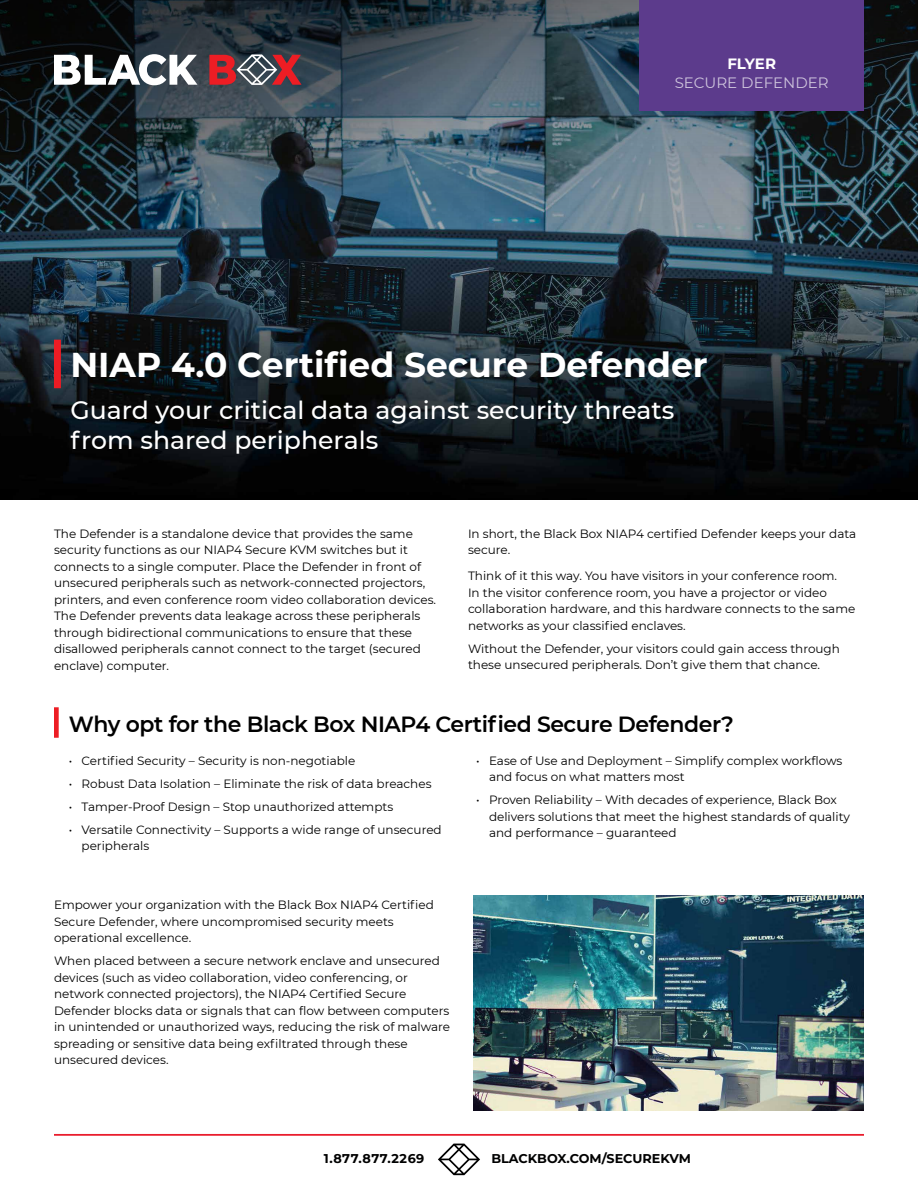
<style>
.page{position:relative;width:918px;height:1188px;background:#fff}
.page>*{position:absolute;margin:0;border:0;box-sizing:border-box;transform-origin:0 0}
.t1{font:700 34.5px "Montserrat";color:#fff}
.t2{font:500 25.05px/30.2px "Montserrat";color:#fff}
.t3{font:600 21.9px "Montserrat";letter-spacing:-.02em;color:#000}
.t4{font:15px "Montserrat";color:#fff}
.t5{font:700 15px "Montserrat";letter-spacing:-.005em;color:#fff}
.t6{font:700 12.75px "Montserrat";color:#000101}
.t7{font:700 12.75px "Montserrat";letter-spacing:.04em;color:#000101}
.t8{font:12px/16.5px "Montserrat";color:#000}
</style>
<div class="page">
<hr style="left:54px;top:1134px;width:810px;height:2px;background:#e91d2d">
<svg style="left:438px;top:1144px;width:42px;height:31px"></svg>
<img style="left:0;top:288px;width:918px;height:212px">
<img style="left:0;top:0;width:918px;height:288px">
<div style="left:639px;top:0;width:225px;height:111px;background:#5c3b8c"></div>
<div style="left:54px;top:340px;width:7px;height:48px;background:#ed1c24"></div>
<svg style="left:54px;top:54px;width:143px;height:31px"></svg>
<svg style="left:209px;top:54px;width:93px;height:31px;background:#904950"></svg>
<div style="left:54px;top:707px;width:5px;height:31px;background:#ed1d24"></div>
<img style="left:474px;top:896px;width:390px;height:214px">
<p class="t5" style="left:727px;top:53px;width:50px">FLYER</p>
<p class="t4" style="left:675px;top:73px;width:156px">SECURE DEFENDER</p>
<h1 class="t1" style="left:70px;top:342px;width:639px">NIAP 4.0 Certified Secure Defender</h1>
<h2 class="t2" style="left:70px;top:394px;width:606px">Guard your critical data against security threats from shared peripherals</h2>
<p class="t8" style="left:54px;top:525px;width:384px">The Defender is a standalone device that provides the same security functions as our NIAP4 Secure KVM switches but it connects to a single computer. Place the Defender in front of unsecured peripherals such as network-connected projectors, printers, and even conference room video collaboration devices.<br>The Defender prevents data leakage across these peripherals through bidirectional communications to ensure that these disallowed peripherals cannot connect to the target (secured enclave) computer.</p>
<p class="t8" style="left:468px;top:525px;width:390px">In short, the Black Box NIAP4 certified Defender keeps your data secure.</p>
<p class="t8" style="left:468px;top:567px;width:389px">Think of it this way. You have visitors in your conference room.<br>In the visitor conference room, you have a projector or video collaboration hardware, and this hardware connects to the same networks as your classified enclaves.</p>
<p class="t8" style="left:468px;top:640px;width:374px">Without the Defender, your visitors could gain access through these unsecured peripherals. Don’t give them that chance.</p>
<h3 class="t3" style="left:69px;top:708px;width:667px">Why opt for the Black Box NIAP4 Certified Secure Defender?</h3>
<p class="t8" style="left:489px;top:752px;width:355px;text-indent:-13px">• Ease of Use and Deployment – Simplify complex workflows and focus on what matters most</p>
<p class="t8" style="left:489px;top:791px;width:363px;text-indent:-13px">• Proven Reliability – With decades of experience, Black Box delivers solutions that meet the highest standards of quality and performance – guaranteed</p>
<p class="t8" style="left:69px;top:752px;width:288px">• Certified Security – Security is non-negotiable</p>
<p class="t8" style="left:69px;top:775px;width:364px">• Robust Data Isolation – Eliminate the risk of data breaches</p>
<p class="t8" style="left:69px;top:798px;width:326px">• Tamper-Proof Design – Stop unauthorized attempts</p>
<p class="t8" style="left:82px;top:821px;width:362px;text-indent:-13px">• Versatile Connectivity – Supports a wide range of unsecured peripherals</p>
<p class="t8" style="left:54px;top:896px;width:381px">Empower your organization with the Black Box NIAP4 Certified<br>Secure Defender, where uncompromised security meets operational excellence.</p>
<p class="t8" style="left:54px;top:952px;width:398px">When placed between a secure network enclave and unsecured devices (such as video collaboration, video conferencing, or network connected projectors), the NIAP4 Certified Secure Defender blocks data or signals that can flow between computers in unintended or unauthorized ways, reducing the risk of malware spreading or sensitive data being exfiltrated through these unsecured devices.</p>
<p class="t7" style="left:324px;top:1150px;width:102px">1.877.877.2269</p>
<p class="t6" style="left:491px;top:1150px;width:201px">BLACKBOX.COM/SECUREKVM</p>
</div>
